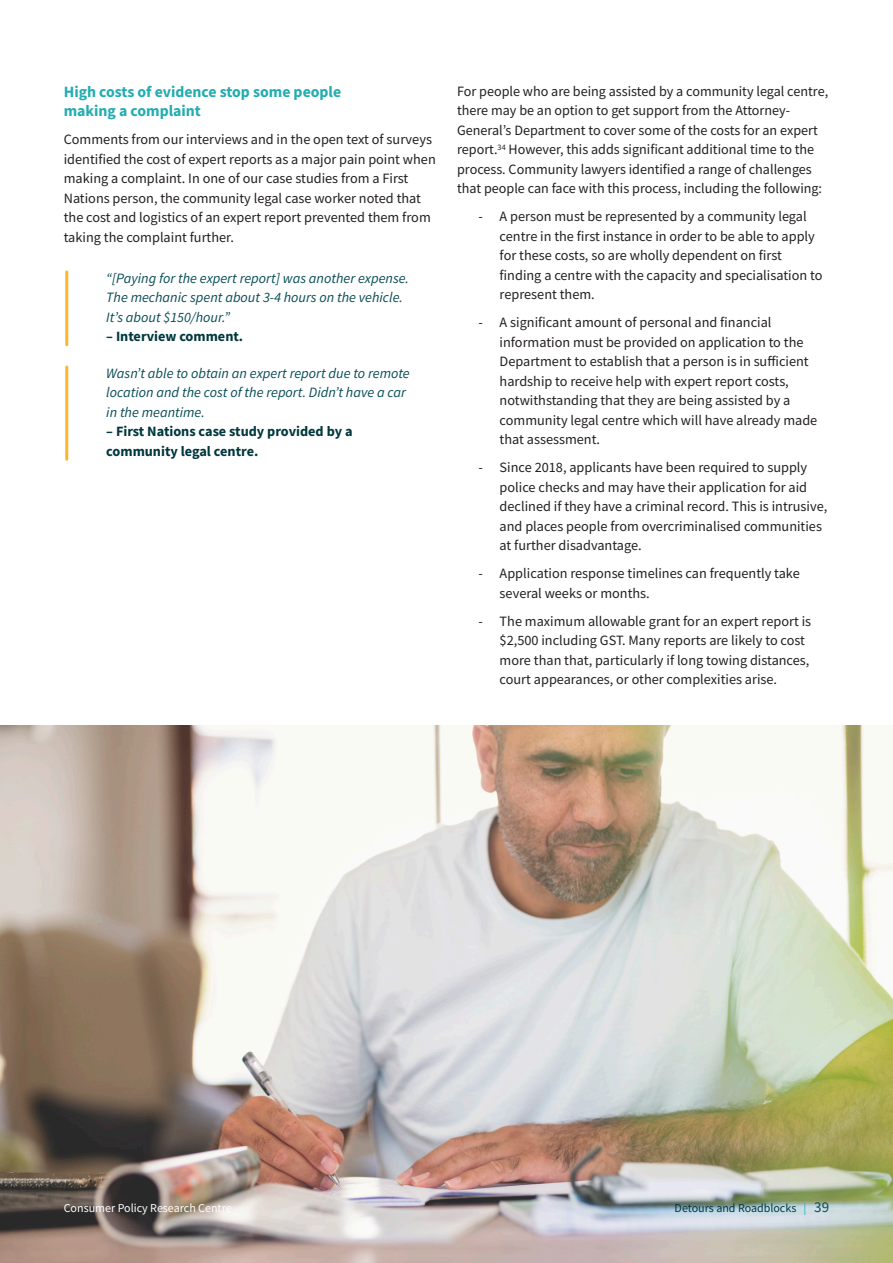
<style>
.page{position:relative;width:893px;height:1263px;background:#fff}
.page>*{position:absolute;margin:0;border:0;box-sizing:border-box;transform-origin:0 0}
.t1{font:700 15.75px/19.5px "Source Sans Pro";color:#23adb0}
.t2{font:14.25px/19.5px "Source Sans Pro";color:#231f20}
.t3{font:italic 14.25px/19.5px "Source Sans Pro";color:#084c55}
.t4{font:700 14.25px/19.5px "Source Sans Pro";color:#00373e}
.t5{font:12px "Source Sans Pro";color:#fff}
.t6{font:12px "Source Sans Pro";color:#00373e}
.s1{color:#23adb0}
.s2{font-size:15px;color:#084c55}
</style>
<div class="page">
<hr style="left:65px;top:272px;width:3px;height:73px;background:#fcb52c">
<hr style="left:65px;top:367px;width:3px;height:92px;background:#fcb52c">
<img style="left:0;top:725px;width:893px;height:538px">
<p class="t1" style="left:64px;top:82px;width:279px">High costs of evidence stop some people making a complaint</p>
<p class="t2" style="left:64px;top:130px;width:373px">Comments from our interviews and in the open text of surveys identified the cost of expert reports as a major pain point when making a complaint. In one of our case studies from a First Nations person, the community legal case worker noted that the cost and logistics of an expert report prevented them from taking the complaint further.</p>
<p class="t3" style="left:106px;top:268px;width:304px">“[Paying for the expert report] was another expense.<br>The mechanic spent about 3-4 hours on the vehicle.<br>It’s about $150/hour.”</p>
<p class="t4" style="left:106px;top:326px;width:138px">– Interview comment.</p>
<p class="t3" style="left:106px;top:363px;width:305px">Wasn’t able to obtain an expert report due to remote location and the cost of the report. Didn’t have a car in the meantime.</p>
<p class="t4" style="left:106px;top:421px;width:248px">– First Nations case study provided by a community legal centre.</p>
<p class="t2" style="left:457px;top:81px;width:373px">For people who are being assisted by a community legal centre, there may be an option to get support from the Attorney-General’s Department to cover some of the costs for an expert report.<sup>34</sup> However, this adds significant additional time to the process. Community lawyers identified a range of challenges that people can face with this process, including the following:</p>
<p class="t2" style="left:500px;top:207px;width:324px;text-indent:-21px">- A person must be represented by a community legal centre in the first instance in order to be able to apply for these costs, so are wholly dependent on first finding a centre with the capacity and specialisation to represent them.</p>
<p class="t2" style="left:500px;top:313px;width:319px;text-indent:-21px">- A significant amount of personal and financial information must be provided on application to the Department to establish that a person is in sufficient hardship to receive help with expert report costs, notwithstanding that they are being assisted by a community legal centre which will have already made that assessment.</p>
<p class="t2" style="left:500px;top:458px;width:329px;text-indent:-21px">- Since 2018, applicants have been required to supply police checks and may have their application for aid declined if they have a criminal record. This is intrusive, and places people from overcriminalised communities at further disadvantage.</p>
<p class="t2" style="left:500px;top:564px;width:302px;text-indent:-21px">- Application response timelines can frequently take several weeks or months.</p>
<p class="t2" style="left:500px;top:611px;width:313px;text-indent:-21px">- The maximum allowable grant for an expert report is $2,500 including GST. Many reports are likely to cost more than that, particularly if long towing distances, court appearances, or other complexities arise.</p>
<p class="t5" style="left:64px;top:1200px;width:169px">Consumer Policy Research Centre</p>
<p class="t6" style="left:675px;top:1200px;width:156px">Detours and Roadblocks <span class="s1">|</span> <span class="s2">39</span></p>
</div>
